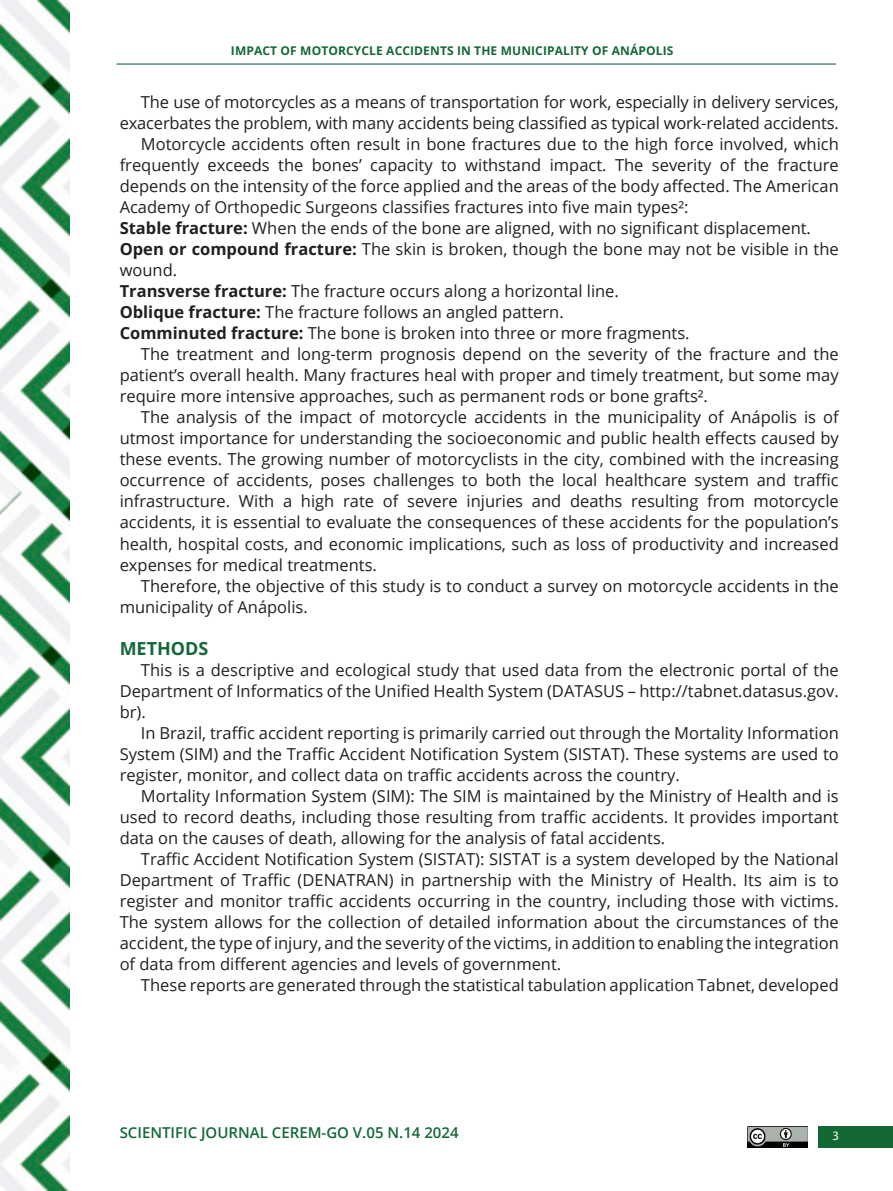
<style>
.page{position:relative;width:893px;height:1191px;background:#fff}
.page>*{position:absolute;margin:0;border:0;box-sizing:border-box;transform-origin:0 0}
.t1{font:700 18px "Open Sans";color:#146838}
.t2{font:18px "Myriad Arabic";color:#fff}
.t3{font:16.5px/21px "Open Sans";color:#231f20;text-align:justify}
.t4{font:600 15px "Open Sans";color:#146838}
.t5{font:700 12px "Open Sans";letter-spacing:.01em;color:#146836}
.s1{font-weight:700}
</style>
<div class="page">
<div style="left:818px;top:1126px;width:75px;height:21px;background:#146836"></div>
<img style="left:0;top:0;width:69px;height:1191px">
<img style="left:747px;top:1126px;width:60px;height:21px">
<hr style="left:117px;top:63px;width:719px;height:2px;background:#146836">
<p class="t5" style="left:231px;top:42px;width:444px">IMPACT OF MOTORCYCLE ACCIDENTS IN THE MUNICIPALITY OF ANÁPOLIS</p>
<p class="t3" style="left:120px;top:91px;width:721px;text-align:right">The use of motorcycles as a means of transportation for work, especially in delivery services, exacerbates the problem, with many accidents being classified as typical work-related accidents.</p>
<p class="t3" style="left:120px;top:133px;width:721px;text-indent:21px">Motorcycle accidents often result in bone fractures due to the high force involved, which frequently exceeds the bones’ capacity to withstand impact. The severity of the fracture depends on the intensity of the force applied and the areas of the body affected. The American Academy of Orthopedic Surgeons classifies fractures into five main types²:</p>
<p class="t3" style="left:120px;top:217px;width:693px"><span class="s1">Stable fracture:</span> When the ends of the bone are aligned, with no significant displacement.</p>
<p class="t3" style="left:120px;top:238px;width:721px"><span class="s1">Open or compound fracture:</span> The skin is broken, though the bone may not be visible in the wound.</p>
<p class="t3" style="left:120px;top:280px;width:501px"><span class="s1">Transverse fracture:</span> The fracture occurs along a horizontal line.</p>
<p class="t3" style="left:120px;top:301px;width:446px"><span class="s1">Oblique fracture:</span> The fracture follows an angled pattern.</p>
<p class="t3" style="left:120px;top:322px;width:571px"><span class="s1">Comminuted fracture:</span> The bone is broken into three or more fragments.</p>
<p class="t3" style="left:120px;top:343px;width:721px;text-indent:21px">The treatment and long-term prognosis depend on the severity of the fracture and the patient’s overall health. Many fractures heal with proper and timely treatment, but some may require more intensive approaches, such as permanent rods or bone grafts².</p>
<p class="t3" style="left:120px;top:406px;width:721px;text-indent:21px">The analysis of the impact of motorcycle accidents in the municipality of Anápolis is of utmost importance for understanding the socioeconomic and public health effects caused by these events. The growing number of motorcyclists in the city, combined with the increasing occurrence of accidents, poses challenges to both the local healthcare system and traffic infrastructure. With a high rate of severe injuries and deaths resulting from motorcycle accidents, it is essential to evaluate the consequences of these accidents for the population’s health, hospital costs, and economic implications, such as loss of productivity and increased expenses for medical treatments.</p>
<p class="t3" style="left:120px;top:574px;width:721px;text-indent:21px">Therefore, the objective of this study is to conduct a survey on motorcycle accidents in the municipality of Anápolis.</p>
<p class="t1" style="left:120px;top:635px;width:90px">METHODS</p>
<p class="t3" style="left:120px;top:658px;width:721px;text-indent:21px">This is a descriptive and ecological study that used data from the electronic portal of the Department of Informatics of the Unified Health System (DATASUS – http://tabnet.datasus.gov. br).</p>
<p class="t3" style="left:120px;top:721px;width:721px;text-indent:21px">In Brazil, traffic accident reporting is primarily carried out through the Mortality Information System (SIM) and the Traffic Accident Notification System (SISTAT). These systems are used to register, monitor, and collect data on traffic accidents across the country.</p>
<p class="t3" style="left:120px;top:784px;width:721px;text-indent:21px">Mortality Information System (SIM): The SIM is maintained by the Ministry of Health and is used to record deaths, including those resulting from traffic accidents. It provides important data on the causes of death, allowing for the analysis of fatal accidents.</p>
<p class="t3" style="left:120px;top:847px;width:721px;text-indent:21px">Traffic Accident Notification System (SISTAT): SISTAT is a system developed by the National Department of Traffic (DENATRAN) in partnership with the Ministry of Health. Its aim is to register and monitor traffic accidents occurring in the country, including those with victims.<br>The system allows for the collection of detailed information about the circumstances of the accident, the type of injury, and the severity of the victims, in addition to enabling the integration of data from different agencies and levels of government.</p>
<p class="t3" style="left:141px;top:973px;width:699px">These reports are generated through the statistical tabulation application Tabnet, developed</p>
<p class="t4" style="left:120px;top:1122px;width:340px">SCIENTIFIC JOURNAL CEREM-GO V.05 N.14 2024</p>
<p class="t2" style="left:832px;top:1123px;width:8px">3</p>
</div>
